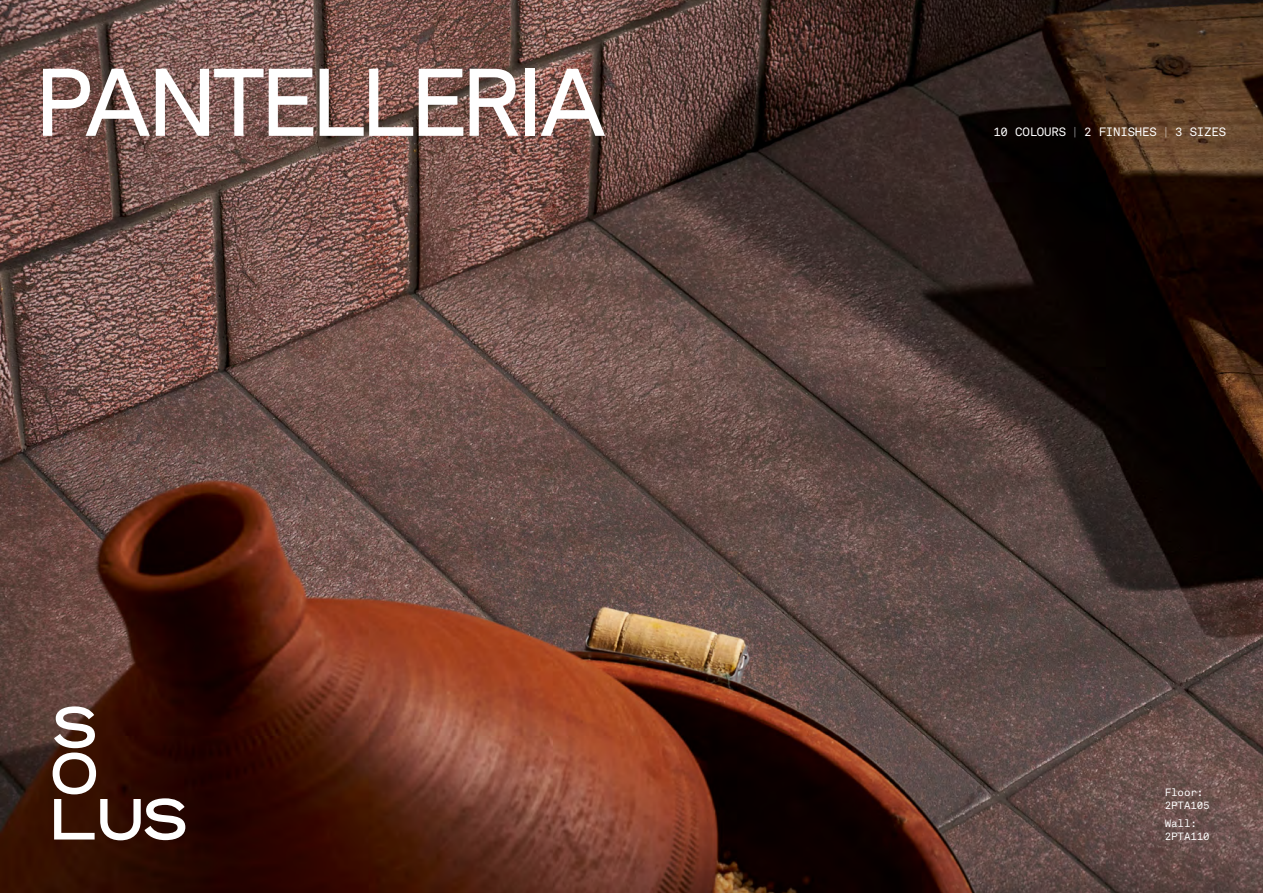
<style>
.page{position:relative;width:1263px;height:893px;background:#fff}
.page>*{position:absolute;margin:0;border:0;box-sizing:border-box;transform-origin:0 0}
.t1{font:95.85px "Chromatic Pro Grotesque";letter-spacing:-.04em;color:#fff}
.t2{font:12px "Akkurat Mono LL";letter-spacing:-.015em;color:#fff}
.t3{font:10.5px/13.5px "Akkurat Mono LL";letter-spacing:-.015em;color:#fff}
</style>
<div class="page">
<img style="left:0;top:0;width:1263px;height:893px">
<svg style="left:53px;top:706px;width:132px;height:134px"></svg>
<h1 class="t1" style="left:37px;top:42px;width:571px">PANTELLERIA</h1>
<p class="t2" style="left:993px;top:123px;width:234px">10 COLOURS | 2 FINISHES | 3 SIZES</p>
<p class="t3" style="left:1165px;top:785px;width:46px">Floor:<br>2PTA105</p>
<p class="t3" style="left:1165px;top:816px;width:46px">Wall:<br>2PTA110</p>
</div>
